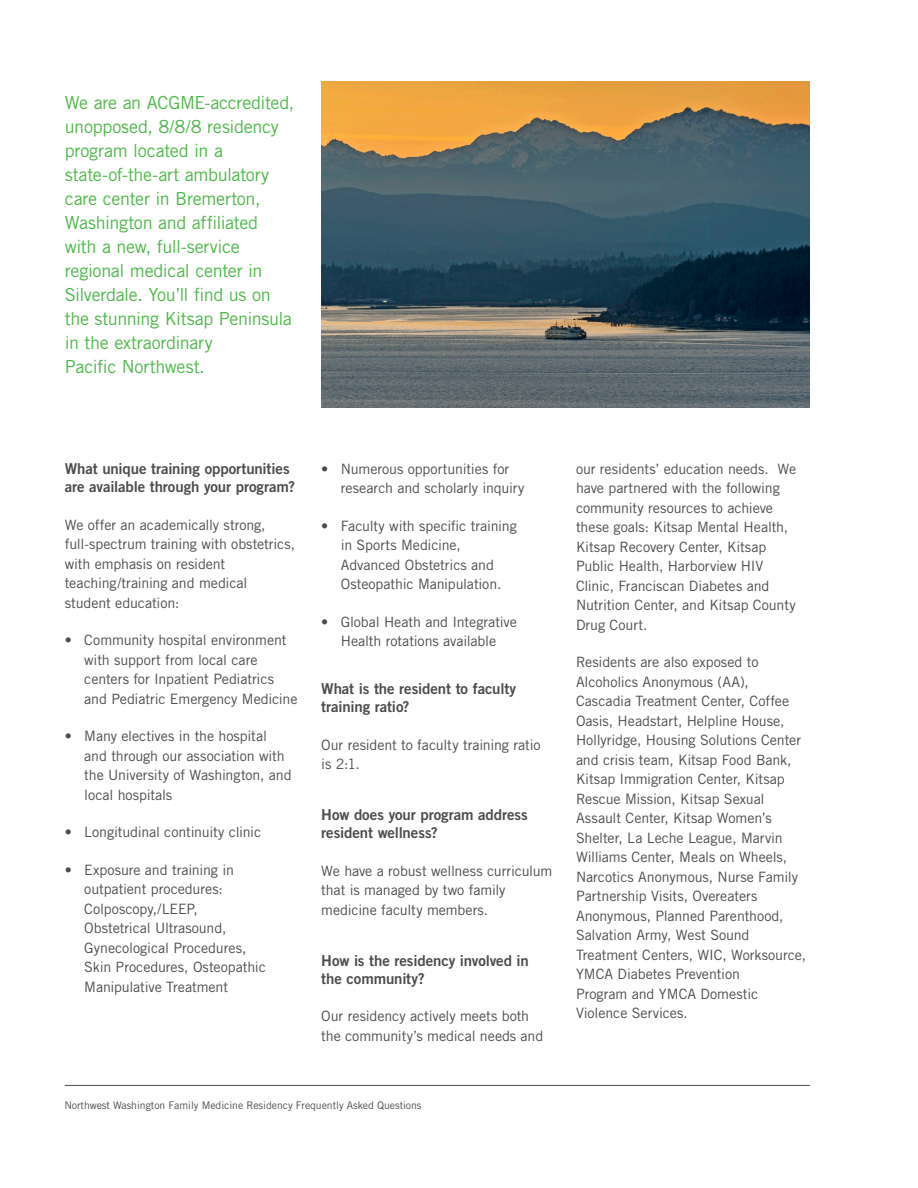
<style>
.page{position:relative;width:918px;height:1188px;background:#fff}
.page>*{position:absolute;margin:0;border:0;box-sizing:border-box;transform-origin:0 0}
.t1{font:18px/24px "Trade Gothic LT Std";letter-spacing:-.015em;color:#4cb848}
.brandhead{font:15px/18px "Trade Gothic LT Std Bd 2";letter-spacing:-.005em;color:#4b4c4d}
.brandtext{font:14.25px/19.5px "Trade Gothic LT Std";letter-spacing:-.005em;color:#4b4c4d}
.text2{font:10.5px "Trade Gothic LT Std";letter-spacing:-.005em;color:#4b4c4d}
</style>
<div class="page">
<img style="left:321px;top:81px;width:488px;height:326px">
<hr style="left:65px;top:1085px;width:745px;height:1px;background:#4b4c4d">
<p class="t1" style="left:65px;top:90px;width:231px">We are an ACGME-accredited, unopposed, 8/8/8 residency program located in a state-of-the-art ambulatory care center in Bremerton,<br>Washington and affiliated with a new, full-service regional medical center in<br>Silverdale. You’ll find us on the stunning Kitsap Peninsula in the extraordinary<br>Pacific Northwest.</p>
<p class="brandhead" style="left:65px;top:460px;width:232px">What unique training opportunities are available through your program?</p>
<p class="brandtext" style="left:65px;top:515px;width:232px">We offer an academically strong, full-spectrum training with obstetrics, with emphasis on resident teaching/training and medical student education:</p>
<p class="brandtext" style="left:84px;top:630px;width:215px;text-indent:-20px">• Community hospital environment with support from local care centers for Inpatient Pediatrics and Pediatric Emergency Medicine</p>
<p class="brandtext" style="left:84px;top:726px;width:209px;text-indent:-20px">• Many electives in the hospital and through our association with the University of Washington, and local hospitals</p>
<p class="brandtext" style="left:65px;top:822px;width:198px">• Longitudinal continuity clinic</p>
<p class="brandtext" style="left:84px;top:860px;width:183px;text-indent:-20px">• Exposure and training in outpatient procedures:<br>Colposcopy,/LEEP,<br>Obstetrical Ultrasound,<br>Gynecological Procedures,<br>Skin Procedures, Osteopathic<br>Manipulative Treatment</p>
<p class="brandtext" style="left:341px;top:459px;width:185px;text-indent:-20px">• Numerous opportunities for research and scholarly inquiry</p>
<p class="brandtext" style="left:341px;top:516px;width:178px;text-indent:-20px">• Faculty with specific training in Sports Medicine,<br>Advanced Obstetrics and<br>Osteopathic Manipulation.</p>
<p class="brandtext" style="left:321px;top:612px;width:197px;text-align:center">• Global Heath and Integrative<br>Health rotations available</p>
<p class="brandhead" style="left:321px;top:679px;width:196px">What is the resident to faculty training ratio?</p>
<p class="brandtext" style="left:321px;top:735px;width:221px">Our resident to faculty training ratio is 2:1.</p>
<p class="brandhead" style="left:321px;top:806px;width:208px">How does your program address resident wellness?</p>
<p class="brandtext" style="left:321px;top:861px;width:233px">We have a robust wellness curriculum that is managed by two family medicine faculty members.</p>
<p class="brandhead" style="left:321px;top:951px;width:209px">How is the residency involved in the community?</p>
<p class="brandtext" style="left:321px;top:1006px;width:224px">Our residency actively meets both the community’s medical needs and</p>
<p class="text2" style="left:64px;top:1099px;width:359px">Northwest Washington Family Medicine Residency Frequently Asked Questions</p>
<p class="brandtext" style="left:576px;top:459px;width:222px">our residents’ education needs. We have partnered with the following community resources to achieve these goals: Kitsap Mental Health,<br>Kitsap Recovery Center, Kitsap<br>Public Health, Harborview HIV<br>Clinic, Franciscan Diabetes and<br>Nutrition Center, and Kitsap County<br>Drug Court.</p>
<p class="brandtext" style="left:576px;top:652px;width:232px">Residents are also exposed to<br>Alcoholics Anonymous (AA),<br>Cascadia Treatment Center, Coffee<br>Oasis, Headstart, Helpline House,<br>Hollyridge, Housing Solutions Center and crisis team, Kitsap Food Bank,<br>Kitsap Immigration Center, Kitsap<br>Rescue Mission, Kitsap Sexual<br>Assault Center, Kitsap Women’s<br>Shelter, La Leche League, Marvin<br>Williams Center, Meals on Wheels,<br>Narcotics Anonymous, Nurse Family<br>Partnership Visits, Overeaters<br>Anonymous, Planned Parenthood,<br>Salvation Army, West Sound<br>Treatment Centers, WIC, Worksource,<br>YMCA Diabetes Prevention<br>Program and YMCA Domestic<br>Violence Services.</p>
</div>
